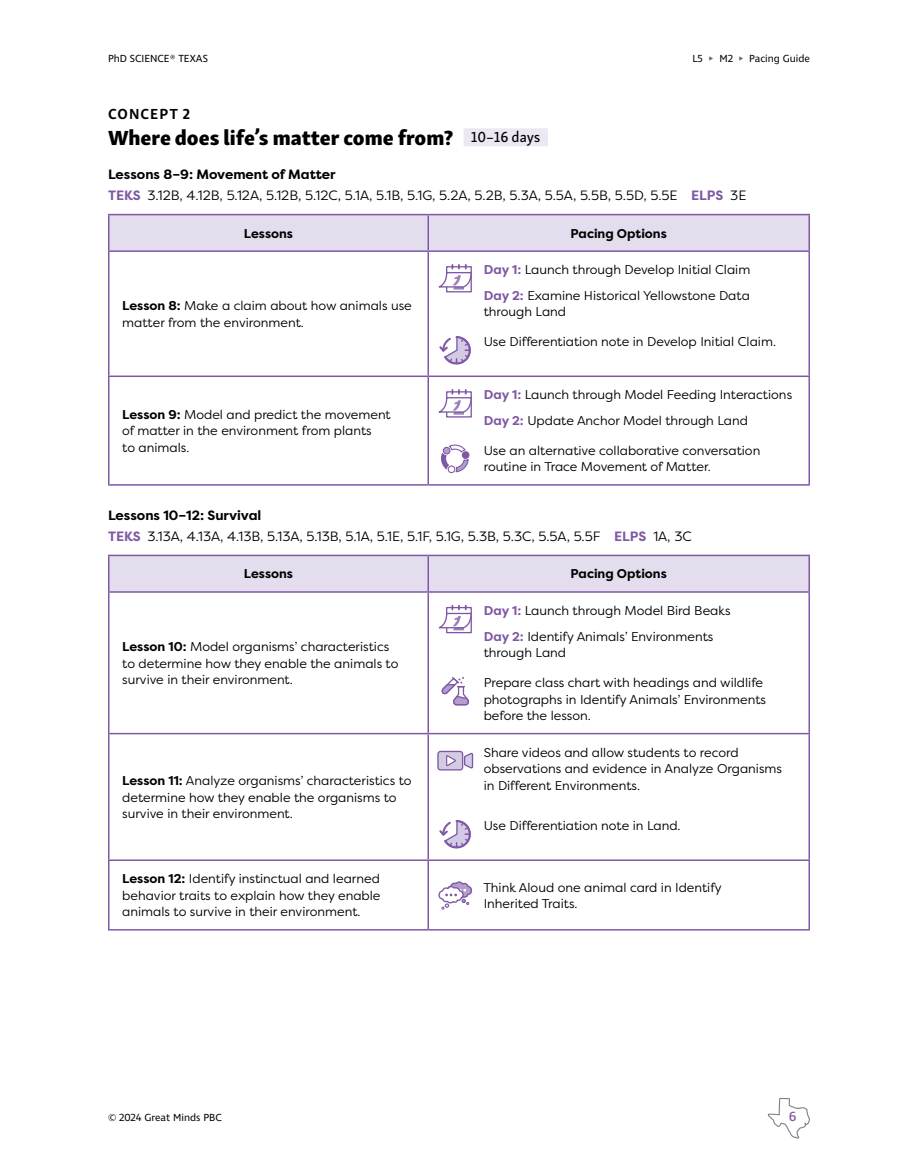
<style>
.page{position:relative;width:918px;height:1175px;background:#fff}
.page>*{position:absolute;margin:0;border:0;box-sizing:border-box;transform-origin:0 0}
.t1{font:21px "Skolar Sans Latn Eb";color:#000}
.t2{font:15px "Skolar Sans Latn Me";color:#000}
.t3{font:700 15px "Skolar Sans Latn";letter-spacing:.07em;color:#000}
.t4{font:13.5px "Filson Pro";color:#000}
.t5{font:700 13.5px "Filson Pro";color:#000}
.t6{font:500 13.5px "Ingra";color:#7f58a5}
.t7{font:12.75px/16.5px "Filson Pro";color:#000}
.t8{font:700 12.75px "Filson Pro";color:#000}
.t9{font:10.5px "Ingra";color:#000}
.s1{color:#636466}
.s2{font-weight:700;color:#7f58a5}
.s3{font-weight:700}
</style>
<div class="page">
<div style="left:464px;top:128px;width:84px;height:18px;background:#ebe7f3"></div>
<div style="left:110px;top:215px;width:698px;height:35px;background:#e3ddee"></div>
<hr style="left:428px;top:215px;width:1px;height:35px;background:#7f58a5">
<hr style="left:428px;top:252px;width:1px;height:123px;background:#7f58a5">
<hr style="left:428px;top:377px;width:1px;height:107px;background:#7f58a5">
<hr style="left:108px;top:214px;width:320px;height:1px;background:#7f58a5">
<hr style="left:108px;top:215px;width:2px;height:35px;background:#7f58a5">
<hr style="left:428px;top:214px;width:382px;height:1px;background:#7f58a5">
<hr style="left:808px;top:215px;width:2px;height:35px;background:#7f58a5">
<hr style="left:108px;top:250px;width:320px;height:2px;background:#7f58a5">
<hr style="left:428px;top:250px;width:382px;height:2px;background:#7f58a5">
<hr style="left:108px;top:252px;width:2px;height:123px;background:#7f58a5">
<hr style="left:808px;top:252px;width:2px;height:123px;background:#7f58a5">
<hr style="left:108px;top:375px;width:320px;height:2px;background:#7f58a5">
<hr style="left:108px;top:377px;width:2px;height:107px;background:#7f58a5">
<hr style="left:428px;top:375px;width:382px;height:2px;background:#7f58a5">
<hr style="left:808px;top:377px;width:2px;height:107px;background:#7f58a5">
<hr style="left:108px;top:484px;width:320px;height:1px;background:#7f58a5">
<hr style="left:428px;top:484px;width:382px;height:1px;background:#7f58a5">
<div style="left:446px;top:266px;width:26px;height:26px;border:1px solid #7f58a5"></div>
<svg style="left:438px;top:265px;width:34px;height:24px"></svg>
<svg style="left:439px;top:336px;width:32px;height:28px"></svg>
<div style="left:446px;top:391px;width:26px;height:26px;border:1px solid #7f58a5"></div>
<svg style="left:438px;top:390px;width:34px;height:25px"></svg>
<svg style="left:441px;top:444px;width:28px;height:29px"></svg>
<div style="left:462px;top:452px;width:7px;height:6px;background:#7f58a5;border-radius:50%"></div>
<div style="left:462px;top:451px;width:7px;height:8px;border:1px solid #7f58a5;border-radius:50%"></div>
<div style="left:443px;top:447px;width:7px;height:7px;background:#b39ecc;border-radius:50%"></div>
<div style="left:443px;top:447px;width:7px;height:7px;border:1px solid #7f58a5;border-radius:50%"></div>
<div style="left:448px;top:466px;width:7px;height:6px;background:#fff;border-radius:50%"></div>
<div style="left:448px;top:465px;width:7px;height:8px;border:1px solid #7f58a5;border-radius:50%"></div>
<div style="left:110px;top:556px;width:698px;height:35px;background:#e3ddee"></div>
<hr style="left:428px;top:556px;width:1px;height:35px;background:#7f58a5">
<hr style="left:428px;top:592px;width:1px;height:141px;background:#7f58a5">
<hr style="left:108px;top:733px;width:320px;height:1px;background:#7f58a5">
<hr style="left:428px;top:733px;width:382px;height:1px;background:#7f58a5">
<hr style="left:428px;top:734px;width:1px;height:125px;background:#7f58a5">
<hr style="left:108px;top:859px;width:320px;height:2px;background:#7f58a5">
<hr style="left:428px;top:859px;width:382px;height:2px;background:#7f58a5">
<hr style="left:428px;top:861px;width:1px;height:68px;background:#7f58a5">
<hr style="left:108px;top:554px;width:320px;height:2px;background:#7f58a5">
<hr style="left:108px;top:556px;width:2px;height:35px;background:#7f58a5">
<hr style="left:428px;top:554px;width:382px;height:2px;background:#7f58a5">
<hr style="left:808px;top:556px;width:2px;height:35px;background:#7f58a5">
<hr style="left:108px;top:591px;width:320px;height:1px;background:#7f58a5">
<hr style="left:428px;top:591px;width:382px;height:1px;background:#7f58a5">
<hr style="left:108px;top:592px;width:2px;height:141px;background:#7f58a5">
<hr style="left:808px;top:592px;width:2px;height:141px;background:#7f58a5">
<hr style="left:108px;top:734px;width:2px;height:125px;background:#7f58a5">
<hr style="left:808px;top:734px;width:2px;height:125px;background:#7f58a5">
<hr style="left:108px;top:861px;width:2px;height:68px;background:#7f58a5">
<hr style="left:808px;top:861px;width:2px;height:68px;background:#7f58a5">
<hr style="left:108px;top:929px;width:320px;height:1px;background:#7f58a5">
<hr style="left:428px;top:929px;width:382px;height:1px;background:#7f58a5">
<div style="left:446px;top:607px;width:26px;height:26px;border:1px solid #7f58a5"></div>
<svg style="left:438px;top:605px;width:34px;height:25px"></svg>
<svg style="left:441px;top:677px;width:28px;height:28px"></svg>
<div style="left:438px;top:751px;width:25px;height:19px;background:#d3cae4;border-radius:3px"></div>
<div style="left:437px;top:750px;width:26px;height:20px;border:1px solid #7f58a5;border-radius:3px"></div>
<svg style="left:463px;top:753px;width:10px;height:16px"></svg>
<svg style="left:446px;top:755px;width:10px;height:12px"></svg>
<svg style="left:439px;top:820px;width:32px;height:28px"></svg>
<svg style="left:438px;top:881px;width:35px;height:28px"></svg>
<svg style="left:767px;top:1097px;width:43px;height:42px"></svg>
<p class="t9" style="left:108px;top:52px;width:101px">PhD SCIENCE® TEXAS</p>
<p class="t9" style="left:692px;top:52px;width:119px">L5 <span class="s1">▸</span> M2 <span class="s1">▸</span> Pacing Guide</p>
<h3 class="t3" style="left:108px;top:102px;width:83px">CONCEPT 2</h3>
<h3 class="t1" style="left:108px;top:120px;width:347px">Where does life’s matter come from?</h3>
<p class="t2" style="left:471px;top:125px;width:71px">10–16 days</p>
<h4 class="t5" style="left:108px;top:166px;width:229px">Lessons 8–9: Movement of Matter</h4>
<p class="t4" style="left:108px;top:187px;width:640px"><span class="s2">TEKS</span> 3.12B, 4.12B, 5.12A, 5.12B, 5.12C, 5.1A, 5.1B, 5.1G, 5.2A, 5.2B, 5.3A, 5.5A, 5.5B, 5.5D, 5.5E <span class="s2">ELPS</span> 3E</p>
<p class="t8" style="left:244px;top:225px;width:51px">Lessons</p>
<p class="t8" style="left:571px;top:225px;width:98px">Pacing Options</p>
<p class="t7" style="left:122px;top:297px;width:291px"><span class="s3">Lesson 8:</span> Make a claim about how animals use matter from the environment.</p>
<p class="t7" style="left:122px;top:406px;width:270px"><span class="s3">Lesson 9:</span> Model and predict the movement of matter in the environment from plants<br>to animals.</p>
<p class="t7" style="left:484px;top:261px;width:268px"><span class="s2">Day 1:</span> Launch through Develop Initial Claim</p>
<p class="t7" style="left:484px;top:287px;width:268px"><span class="s2">Day 2:</span> Examine Historical Yellowstone Data through Land</p>
<p class="t7" style="left:484px;top:333px;width:294px">Use Differentiation note in Develop Initial Claim.</p>
<p class="t7" style="left:484px;top:386px;width:310px"><span class="s2">Day 1:</span> Launch through Model Feeding Interactions</p>
<p class="t7" style="left:484px;top:412px;width:266px"><span class="s2">Day 2:</span> Update Anchor Model through Land</p>
<p class="t7" style="left:484px;top:442px;width:278px">Use an alternative collaborative conversation routine in Trace Movement of Matter.</p>
<h4 class="t5" style="left:108px;top:507px;width:155px">Lessons 10–12: Survival</h4>
<p class="t4" style="left:108px;top:527px;width:585px"><span class="s2">TEKS</span> 3.13A, 4.13A, 4.13B, 5.13A, 5.13B, 5.1A, 5.1E, 5.1F, 5.1G, 5.3B, 5.3C, 5.5A, 5.5F <span class="s2">ELPS</span> 1A, 3C</p>
<p class="t8" style="left:244px;top:566px;width:51px">Lessons</p>
<p class="t8" style="left:571px;top:566px;width:98px">Pacing Options</p>
<p class="t7" style="left:122px;top:638px;width:278px"><span class="s3">Lesson 10:</span> Model organisms’ characteristics to determine how they enable the animals to survive in their environment.</p>
<p class="t7" style="left:122px;top:772px;width:291px"><span class="s3">Lesson 11:</span> Analyze organisms’ characteristics to determine how they enable the organisms to survive in their environment.</p>
<p class="t7" style="left:484px;top:602px;width:248px"><span class="s2">Day 1:</span> Launch through Model Bird Beaks</p>
<p class="t7" style="left:484px;top:627px;width:231px"><span class="s2">Day 2:</span> Identify Animals’ Environments through Land</p>
<p class="t7" style="left:484px;top:674px;width:284px">Prepare class chart with headings and wildlife photographs in Identify Animals’ Environments before the lesson.</p>
<p class="t7" style="left:484px;top:743px;width:300px">Share videos and allow students to record observations and evidence in Analyze Organisms in Different Environments.</p>
<p class="t7" style="left:484px;top:817px;width:198px">Use Differentiation note in Land.</p>
<p class="t7" style="left:122px;top:870px;width:260px;text-align:justify"><span class="s3">Lesson 12:</span> Identify instinctual and learned behavior traits to explain how they enable animals to survive in their environment.</p>
<p class="t7" style="left:483px;top:878px;width:240px">Think Aloud one animal card in Identify<br>Inherited Traits.</p>
<p class="t9" style="left:108px;top:1110px;width:115px">© 2024 Great Minds PBC</p>
<p class="t6" style="left:789px;top:1108px;width:9px">6</p>
</div>
